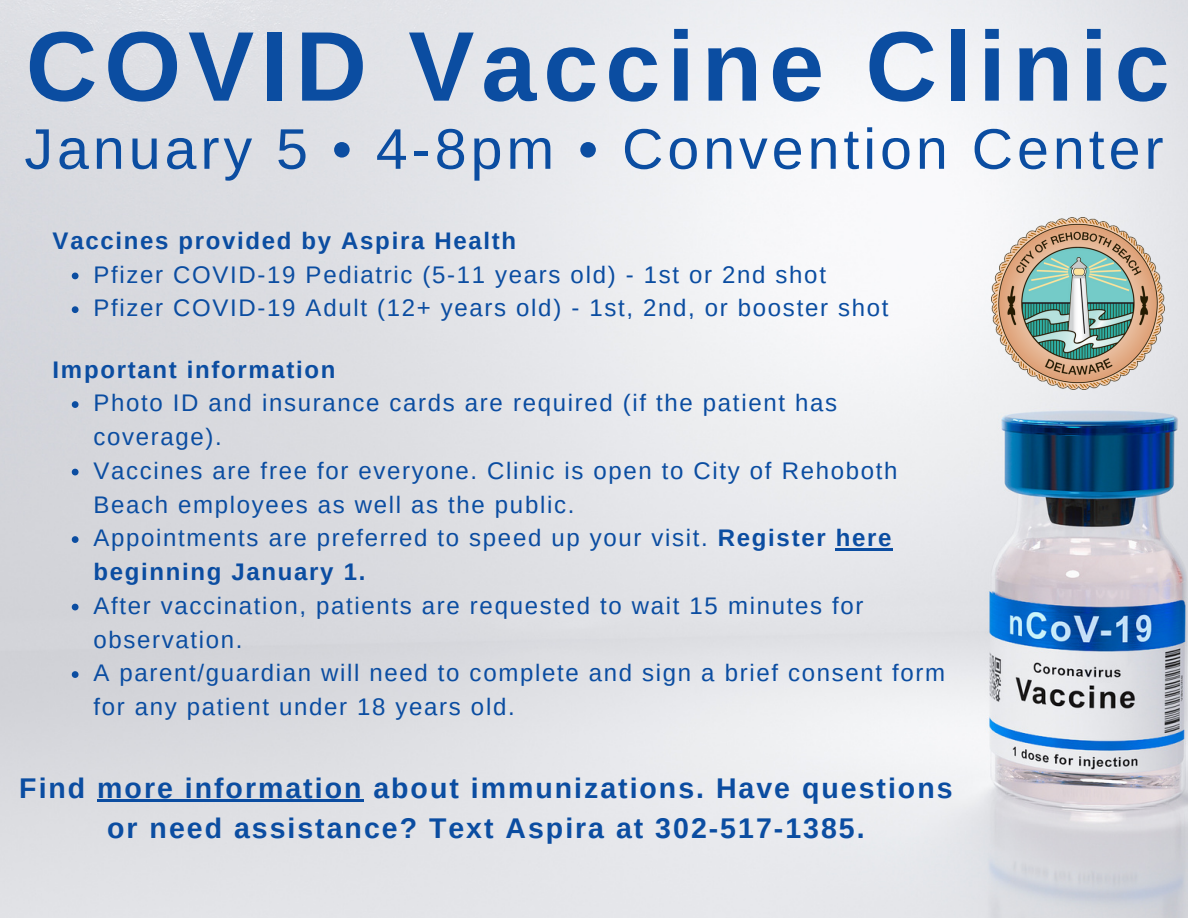
<style>
.page{position:relative;width:1188px;height:918px;background:#fff}
.page>*{position:absolute;margin:0;border:0;box-sizing:border-box;transform-origin:0 0}
.t1{font:700 99px "Arimo";letter-spacing:.07em;color:#0b4da1}
.t2{font:57.3px "Arimo";letter-spacing:.07em;color:#0b4da1}
.t3{font:700 28.5px/40.5px "Arimo";letter-spacing:.07em;color:#0b4da1;text-align:center}
.t4{font:24px/33.8px "Arimo";letter-spacing:.07em;color:#0b4da1}
.t5{font:700 24px "Arimo";letter-spacing:.07em;color:#0b4da1}
.s1{font-weight:700}
</style>
<div class="page">
<img style="left:0;top:0;width:1188px;height:917px">
<img style="left:991px;top:217px;width:174px;height:172px">
<svg style="left:72px;top:273px;width:7px;height:6px"></svg>
<svg style="left:72px;top:306px;width:7px;height:7px"></svg>
<svg style="left:72px;top:401px;width:7px;height:7px"></svg>
<svg style="left:72px;top:469px;width:7px;height:6px"></svg>
<svg style="left:72px;top:536px;width:7px;height:7px"></svg>
<hr style="left:836px;top:549px;width:57px;height:2px;background:#0b4da1">
<svg style="left:72px;top:604px;width:7px;height:6px"></svg>
<svg style="left:72px;top:671px;width:7px;height:7px"></svg>
<hr style="left:97px;top:800px;width:266px;height:2px;background:#0b4da1">
<p class="t1" style="left:26px;top:11px;width:1145px">COVID Vaccine Clinic</p>
<p class="t2" style="left:24px;top:117px;width:1141px">January 5 • 4-8pm • Convention Center</p>
<p class="t5" style="left:53px;top:227px;width:465px">Vaccines provided by Aspira Health</p>
<p class="t4" style="left:93px;top:257px;width:734px">Pfizer COVID-19 Pediatric (5-11 years old) - 1st or 2nd shot</p>
<p class="t4" style="left:93px;top:291px;width:796px">Pfizer COVID-19 Adult (12+ years old) - 1st, 2nd, or booster shot</p>
<p class="t5" style="left:53px;top:356px;width:284px">Important information</p>
<p class="t4" style="left:93px;top:386px;width:745px">Photo ID and insurance cards are required (if the patient has coverage).</p>
<p class="t4" style="left:93px;top:454px;width:806px">Vaccines are free for everyone. Clinic is open to City of Rehoboth<br>Beach employees as well as the public.</p>
<p class="t4" style="left:93px;top:521px;width:800px">Appointments are preferred to speed up your visit. <span class="s1">Register here beginning January 1.</span></p>
<p class="t4" style="left:93px;top:589px;width:772px">After vaccination, patients are requested to wait 15 minutes for observation.</p>
<p class="t4" style="left:93px;top:656px;width:853px">A parent/guardian will need to complete and sign a brief consent form for any patient under 18 years old.</p>
<p class="t3" style="left:19px;top:767px;width:935px">Find more information about immunizations. Have questions or need assistance? Text Aspira at 302-517-1385.</p>
</div>
